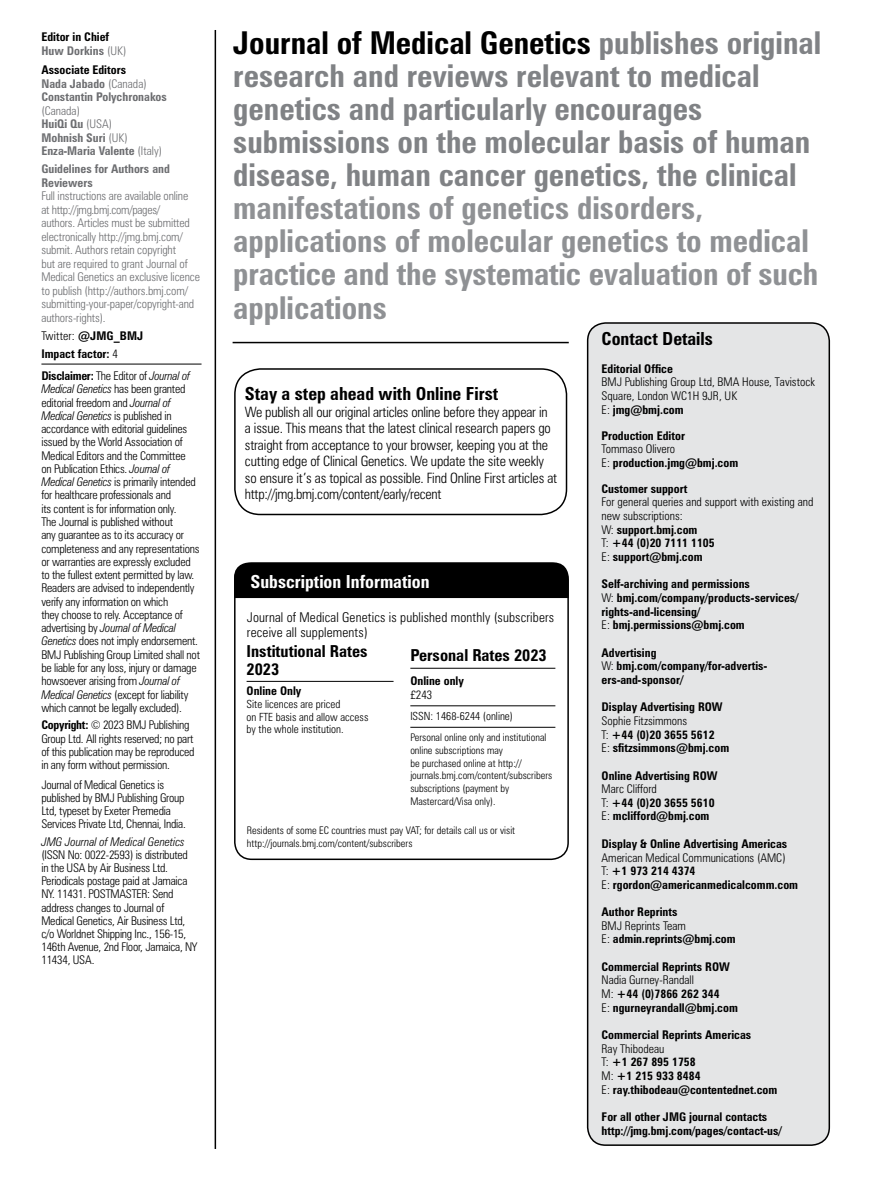
<style>
.page{position:relative;width:893px;height:1191px;background:#fff}
.page>*{position:absolute;margin:0;border:0;box-sizing:border-box;transform-origin:0 0}
.t1{font:700 condensed 31.5px/33px "Zurich BT";color:#808285}
.t2{font:700 condensed 31.5px/33px "Zurich BT";color:#8f9194}
.t3{font:700 condensed 18px "Zurich BT";color:#000}
.t4{font:700 condensed 18px "Zurich BT";color:#fff}
.t5{font:700 condensed 16.5px/18px "Zurich BT";color:#000}
.t6{font:300 condensed 14.25px/16.5px "Zurich BT";letter-spacing:-.01em;color:#000}
.t7{font:300 condensed 13.5px/15px "Zurich BT";letter-spacing:.01em;color:#000}
.t8{font:300 condensed 12px/13.2px "Zurich BT";letter-spacing:-.02em;color:#000}
.t9{font:700 condensed 12px/13.6px "Zurich BT";color:#000}
.t10{font:300 condensed 12px/13.5px "Zurich BT";letter-spacing:-.01em;color:#6d6e71}
.t11{font:300 condensed 12px/13.6px "Zurich BT";color:#000}
.t12{font:700 condensed 12px/13.5px "Zurich BT";color:#6d6e71}
.t13{font:italic 300 condensed 12px "Zurich BT";color:#000}
.t14{font:300 condensed 11.25px/12.8px "Zurich BT";color:#000}
.t15{font:300 condensed 10.5px/12.8px "Zurich BT";color:#000}
.s1{color:#6d6e71}
.s2{font-weight:300;color:#6d6e71}
.s3{color:#000}
.s4{font-weight:300}
.s5{font-weight:700}
.s6{font-style:italic}
</style>
<div class="page">
<div style="left:588px;top:323px;width:241px;height:822px;background:#e4e5e6;border-radius:18px"></div>
<div style="left:587px;top:322px;width:243px;height:823px;border:2px solid #000;border-radius:18px"></div>
<hr style="left:41px;top:364px;width:161px;height:1px;background:#000">
<hr style="left:233px;top:342px;width:336px;height:1px;background:#000">
<hr style="left:215px;top:30px;width:1px;height:1119px;background:#000">
<div style="left:234px;top:562px;width:335px;height:298px;border:2px solid #000;border-radius:17px"></div>
<div style="left:234px;top:562px;width:335px;height:36px;background:#000"></div>
<hr style="left:247px;top:681px;width:147px;height:1px;background:#000">
<hr style="left:410px;top:668px;width:145px;height:1px;background:#000">
<hr style="left:410px;top:705px;width:145px;height:1px;background:#000">
<hr style="left:410px;top:727px;width:145px;height:1px;background:#000">
<div style="left:234px;top:368px;width:333px;height:147px;border:2px solid #000;border-radius:26px"></div>
<p class="t9" style="left:41px;top:30px;width:86px">Editor in Chief<br><span class="s1">Huw Dorkins</span> <span class="s2">(UK)</span></p>
<p class="t12" style="left:41px;top:63px;width:127px"><span class="s3">Associate Editors<br></span>Nada Jabado <span class="s4">(Canada)<br></span>Constantin Polychronakos</p>
<p class="t12" style="left:41px;top:104px;width:122px"><span class="s4">(Canada)<br></span>HuiQi Qu <span class="s4">(USA)<br></span>Mohnish Suri <span class="s4">(UK)<br></span>Enza-Maria Valente <span class="s4">(Italy)</span></p>
<p class="t12" style="left:41px;top:162px;width:130px">Guidelines for Authors and<br>Reviewers</p>
<p class="t10" style="left:41px;top:189px;width:160px">Full instructions are available online<br>at http://jmg.bmj.com/pages/<br>authors. Articles must be submitted electronically http://jmg.bmj.com/ submit. Authors retain copyright<br>but are required to grant Journal of Medical Genetics an exclusive licence to publish (http://authors.bmj.com/ submitting-your-paper/copyright-and authors-rights).</p>
<p class="t9" style="left:41px;top:326px;width:103px;line-height:18px"><span class="s4">Twitter:</span> @JMG_BMJ<br>Impact factor: <span class="s4">4</span></p>
<p class="t8" style="left:41px;top:369px;width:160px"><span class="s5">Disclaimer:</span> The Editor of <span class="s6">Journal of Medical Genetics</span> has been granted editorial freedom and <span class="s6">Journal of Medical Genetics</span> is published in accordance with editorial guidelines issued by the World Association of Medical Editors and the Committee<br>on Publication Ethics. <span class="s6">Journal of Medical Genetics</span> is primarily intended for healthcare professionals and<br>its content is for information only.<br>The Journal is published without<br>any guarantee as to its accuracy or completeness and any representations or warranties are expressly excluded to the fullest extent permitted by law.<br>Readers are advised to independently verify any information on which<br>they choose to rely. Acceptance of advertising by <span class="s6">Journal of Medical Genetics</span> does not imply endorsement.<br>BMJ Publishing Group Limited shall not be liable for any loss, injury or damage howsoever arising from <span class="s6">Journal of Medical Genetics</span> (except for liability which cannot be legally excluded).</p>
<p class="t8" style="left:41px;top:718px;width:155px"><span class="s5">Copyright:</span> © 2023 BMJ Publishing Group Ltd. All rights reserved; no part of this publication may be reproduced in any form without permission.</p>
<p class="t8" style="left:41px;top:777px;width:146px">Journal of Medical Genetics is published by BMJ Publishing Group Ltd, typeset by Exeter Premedia Services Private Ltd, Chennai, India.</p>
<p class="t13" style="left:41px;top:834px;width:145px">JMG Journal of Medical Genetics</p>
<p class="t8" style="left:41px;top:848px;width:158px">(ISSN No: 0022-2593) is distributed in the USA by Air Business Ltd.<br>Periodicals postage paid at Jamaica<br>NY. 11431. POSTMASTER: Send address changes to Journal of<br>Medical Genetics, Air Business Ltd, c/o Worldnet Shipping Inc., 156-15,<br>146th Avenue, 2nd Floor, Jamaica, NY<br>11434, USA.</p>
<h1 class="t1" style="left:233px;top:26px;width:590px"><span class="s3">Journal of Medical Genetics</span> publishes original research and reviews relevant to medical genetics and particularly encourages submissions on the molecular basis of human disease, human cancer genetics, the clinical</h1>
<h1 class="t2" style="left:233px;top:191px;width:587px">manifestations of genetics disorders, applications of molecular genetics to medical practice and the systematic evaluation of such applications</h1>
<h2 class="t3" style="left:245px;top:383px;width:255px">Stay a step ahead with Online First</h2>
<p class="t6" style="left:245px;top:403px;width:314px">We publish all our original articles online before they appear in<br>a issue. This means that the latest clinical research papers go straight from acceptance to your browser, keeping you at the cutting edge of Clinical Genetics. We update the site weekly so ensure it’s as topical as possible. Find Online First articles at http://jmg.bmj.com/content/early/recent</p>
<h2 class="t4" style="left:251px;top:570px;width:180px">Subscription Information</h2>
<p class="t7" style="left:247px;top:610px;width:309px">Journal of Medical Genetics is published monthly (subscribers receive all supplements)</p>
<h3 class="t5" style="left:247px;top:642px;width:123px">Institutional Rates<br>2023</h3>
<p class="t9" style="left:247px;top:684px;width:56px">Online Only</p>
<p class="t14" style="left:247px;top:697px;width:123px">Site licences are priced<br>on FTE basis and allow access by the whole institution.</p>
<h3 class="t5" style="left:410px;top:646px;width:138px">Personal Rates 2023</h3>
<p class="t9" style="left:410px;top:674px;width:55px">Online only</p>
<p class="t8" style="left:410px;top:687px;width:24px">£243</p>
<p class="t14" style="left:410px;top:709px;width:104px">ISSN: 1468-6244 (online)</p>
<p class="t15" style="left:410px;top:731px;width:143px">Personal online only and institutional online subscriptions may<br>be purchased online at http:// journals.bmj.com/content/subscribers subscriptions (payment by<br>Mastercard/Visa only).</p>
<p class="t15" style="left:247px;top:823px;width:270px">Residents of some EC countries must pay VAT; for details call us or visit http://journals.bmj.com/content/subscribers</p>
<h2 class="t3" style="left:602px;top:328px;width:113px">Contact Details</h2>
<p class="t9" style="left:602px;top:361px;width:73px">Editorial Office</p>
<p class="t11" style="left:602px;top:375px;width:215px">BMJ Publishing Group Ltd, BMA House, Tavistock<br>Square, London WC1H 9JR, UK<br>E: <span class="s5">jmg@bmj.com</span></p>
<p class="t9" style="left:602px;top:428px;width:85px">Production Editor</p>
<p class="t9" style="left:602px;top:442px;width:138px"><span class="s4">Tommaso Olivero<br>E:</span> production.jmg@bmj.com</p>
<p class="t9" style="left:602px;top:481px;width:87px">Customer support</p>
<p class="t11" style="left:602px;top:495px;width:213px">For general queries and support with existing and new subscriptions:<br>W: <span class="s5">support.bmj.com<br></span>T: <span class="s5">+44 (0)20 7111 1105<br></span>E: <span class="s5">support@bmj.com</span></p>
<p class="t9" style="left:602px;top:577px;width:198px">Self-archiving and permissions<br><span class="s4">W:</span> bmj.com/company/products-services/ rights-and-licensing/<br><span class="s4">E:</span> bmj.permissions@bmj.com</p>
<p class="t9" style="left:602px;top:645px;width:167px">Advertising<br><span class="s4">W:</span> bmj.com/company/for-advertis&shy;ers-and-sponsor/</p>
<p class="t9" style="left:602px;top:700px;width:123px">Display Advertising ROW</p>
<p class="t9" style="left:602px;top:713px;width:129px"><span class="s4">Sophie Fitzsimmons<br>T:</span> +44 (0)20 3655 5612<br><span class="s4">E:</span> sfitzsimmons@bmj.com</p>
<p class="t9" style="left:602px;top:768px;width:117px">Online Advertising ROW</p>
<p class="t9" style="left:602px;top:782px;width:115px"><span class="s4">Marc Clifford<br>T:</span> +44 (0)20 3655 5610<br><span class="s4">E:</span> mclifford@bmj.com</p>
<p class="t9" style="left:602px;top:836px;width:187px">Display &amp; Online Advertising Americas</p>
<p class="t9" style="left:602px;top:850px;width:198px"><span class="s4">American Medical Communications (AMC)<br>T:</span> +1 973 214 4374<br><span class="s4">E:</span> rgordon@americanmedicalcomm.com</p>
<p class="t9" style="left:602px;top:905px;width:77px">Author Reprints</p>
<p class="t9" style="left:602px;top:918px;width:136px"><span class="s4">BMJ Reprints Team<br>E:</span> admin.reprints@bmj.com</p>
<p class="t9" style="left:602px;top:959px;width:130px">Commercial Reprints ROW</p>
<p class="t9" style="left:602px;top:973px;width:138px"><span class="s4">Nadia Gurney-Randall<br>M:</span> +44 (0)7866 262 344<br><span class="s4">E:</span> ngurneyrandall@bmj.com</p>
<p class="t9" style="left:602px;top:1028px;width:151px">Commercial Reprints Americas</p>
<p class="t9" style="left:602px;top:1041px;width:177px"><span class="s4">Ray Thibodeau<br>T:</span> +1 267 895 1758<br><span class="s4">M:</span> +1 215 933 8484<br><span class="s4">E:</span> ray.thibodeau@contentednet.com</p>
<p class="t9" style="left:602px;top:1109px;width:182px">For all other JMG journal contacts http://jmg.bmj.com/pages/contact-us/</p>
</div>
